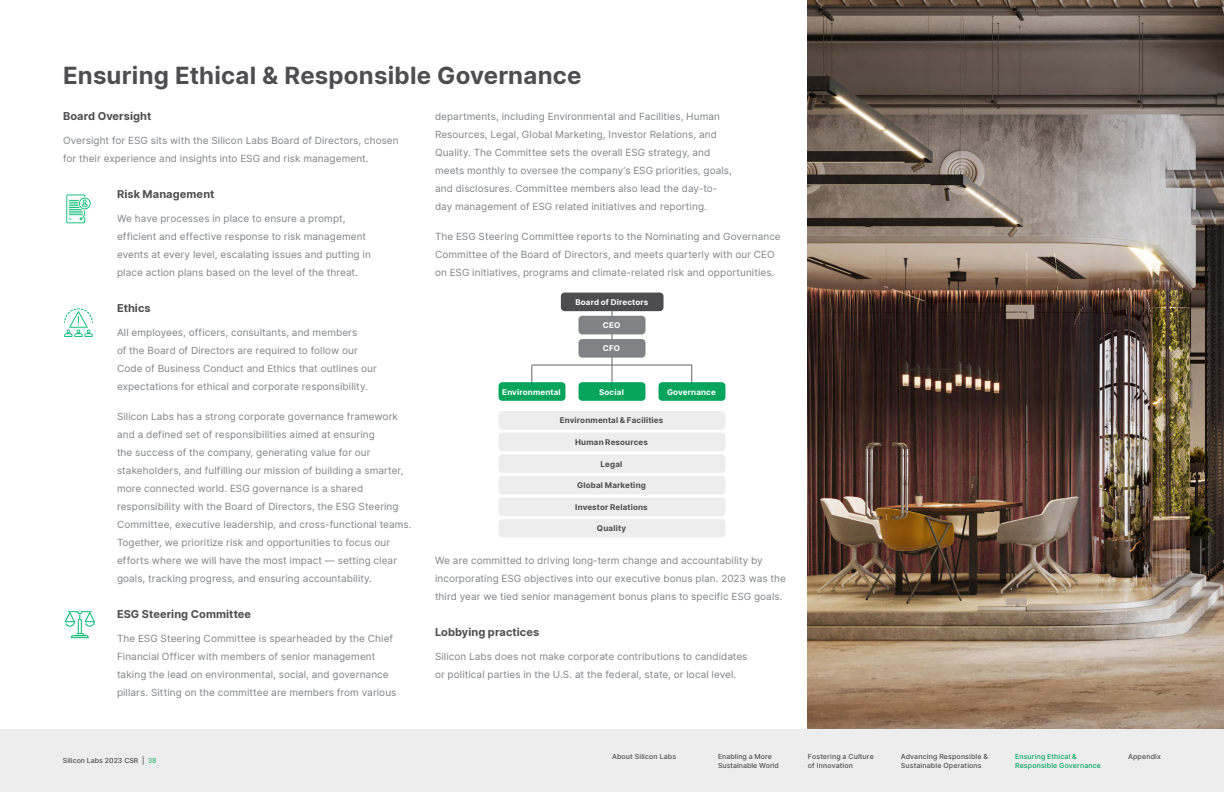
<style>
.page{position:relative;width:1224px;height:792px;background:#fff}
.page>*{position:absolute;margin:0;border:0;box-sizing:border-box;transform-origin:0 0}
.t1{font:700 24px "Inter";letter-spacing:.01em;color:#4e4e50}
.t2{font:700 11px "Inter";letter-spacing:.005em;color:#4e4e50}
.t3{font:10px/18px "Inter";letter-spacing:.01em;color:#808285}
.t4{font:700 8px "Inter";letter-spacing:.02em;color:#4e4e50}
.t5{font:700 8px "Inter";letter-spacing:.02em;color:#fff}
.t6{font:500 7px/9px "Inter";letter-spacing:.02em;color:#4e4e50}
.t7{font:500 7px/9px "Inter";color:#4e4e50}
.t8{font:500 7px "Inter";letter-spacing:.02em;color:#07a55c}
.s1{color:#39b77d}
</style>
<div class="page">
<svg style="left:66px;top:195px;width:25px;height:28px"></svg>
<svg style="left:64px;top:308px;width:29px;height:29px"></svg>
<svg style="left:65px;top:610px;width:30px;height:28px"></svg>
<svg style="left:692px;top:365px;width:1px;height:17px"></svg>
<hr style="left:612px;top:311px;width:1px;height:79px;background:#636466">
<div style="left:579px;top:316px;width:66px;height:18px;background:#808285;border-radius:4px"></div>
<div style="left:579px;top:339px;width:66px;height:19px;background:#808285;border-radius:4px"></div>
<div style="left:579px;top:382px;width:66px;height:19px;background:#07a55c;border-radius:4px"></div>
<div style="left:659px;top:382px;width:66px;height:19px;background:#07a55c;border-radius:4px"></div>
<svg style="left:532px;top:366px;width:1px;height:16px"></svg>
<div style="left:499px;top:382px;width:66px;height:19px;background:#07a55c;border-radius:4px"></div>
<div style="left:561px;top:293px;width:103px;height:18px;background:#4d4d4f;border-radius:4px"></div>
<div style="left:499px;top:411px;width:226px;height:19px;background:#ededed;border-radius:4px"></div>
<div style="left:499px;top:476px;width:226px;height:18px;background:#ededed;border-radius:4px"></div>
<div style="left:499px;top:433px;width:226px;height:18px;background:#ededed;border-radius:4px"></div>
<div style="left:499px;top:498px;width:226px;height:18px;background:#ededed;border-radius:4px"></div>
<div style="left:499px;top:454px;width:226px;height:19px;background:#ededed;border-radius:4px"></div>
<div style="left:499px;top:519px;width:226px;height:19px;background:#ededed;border-radius:4px"></div>
<hr style="left:532px;top:365px;width:160px;height:1px;background:#636466">
<img style="left:807px;top:0;width:417px;height:729px">
<div style="left:0;top:729px;width:1224px;height:63px;background:#ededed"></div>
<h1 class="t1" style="left:63px;top:57px;width:520px">Ensuring Ethical &amp; Responsible Governance</h1>
<p class="t3" style="left:435px;top:107px;width:299px">departments, including Environmental and Facilities, Human Resources, Legal, Global Marketing, Investor Relations, and Quality. The Committee sets the overall ESG strategy, and meets monthly to oversee the company’s ESG priorities, goals, and disclosures. Committee members also lead the day-to&shy;day management of ESG related initiatives and reporting.</p>
<p class="t3" style="left:435px;top:227px;width:347px">The ESG Steering Committee reports to the Nominating and Governance<br>Committee of the Board of Directors, and meets quarterly with our CEO on ESG initiatives, programs and climate-related risk and opportunities.</p>
<p class="t2" style="left:63px;top:108px;width:90px">Board Oversight</p>
<p class="t3" style="left:63px;top:131px;width:337px">Oversight for ESG sits with the Silicon Labs Board of Directors, chosen for their experience and insights into ESG and risk management.</p>
<p class="t2" style="left:117px;top:186px;width:99px">Risk Management</p>
<p class="t3" style="left:117px;top:209px;width:255px">We have processes in place to ensure a prompt, efficient and effective response to risk management events at every level, escalating issues and putting in place action plans based on the level of the threat.</p>
<p class="t2" style="left:117px;top:300px;width:35px">Ethics</p>
<p class="t3" style="left:117px;top:323px;width:261px">All employees, officers, consultants, and members<br>of the Board of Directors are required to follow our Code of Business Conduct and Ethics that outlines our expectations for ethical and corporate responsibility.</p>
<p class="t3" style="left:117px;top:407px;width:296px">Silicon Labs has a strong corporate governance framework and a defined set of responsibilities aimed at ensuring<br>the success of the company, generating value for our stakeholders, and fulfilling our mission of building a smarter, more connected world. ESG governance is a shared responsibility with the Board of Directors, the ESG Steering Committee, executive leadership, and cross-functional teams.<br>Together, we prioritize risk and opportunities to focus our efforts where we will have the most impact — setting clear goals, tracking progress, and ensuring accountability.</p>
<p class="t2" style="left:117px;top:606px;width:136px">ESG Steering Committee</p>
<p class="t3" style="left:117px;top:629px;width:281px">The ESG Steering Committee is spearheaded by the Chief Financial Officer with members of senior management taking the lead on environmental, social, and governance pillars. Sitting on the committee are members from various</p>
<p class="t5" style="left:575px;top:296px;width:74px">Board of Directors</p>
<p class="t5" style="left:603px;top:319px;width:19px">CEO</p>
<p class="t5" style="left:603px;top:342px;width:19px">CFO</p>
<p class="t5" style="left:502px;top:386px;width:60px">Environmental</p>
<p class="t5" style="left:599px;top:386px;width:26px">Social</p>
<p class="t5" style="left:667px;top:386px;width:50px">Governance</p>
<p class="t4" style="left:560px;top:414px;width:105px">Environmental &amp; Facilities</p>
<p class="t4" style="left:575px;top:436px;width:75px">Human Resources</p>
<p class="t4" style="left:601px;top:458px;width:23px">Legal</p>
<p class="t4" style="left:577px;top:479px;width:70px">Global Marketing</p>
<p class="t4" style="left:575px;top:501px;width:74px">Investor Relations</p>
<p class="t4" style="left:597px;top:523px;width:31px">Quality</p>
<p class="t3" style="left:435px;top:551px;width:352px">We are committed to driving long-term change and accountability by incorporating ESG objectives into our executive bonus plan. 2023 was the third year we tied senior management bonus plans to specific ESG goals.</p>
<p class="t2" style="left:435px;top:624px;width:106px">Lobbying practices</p>
<p class="t3" style="left:435px;top:647px;width:314px">Silicon Labs does not make corporate contributions to candidates or political parties in the U.S. at the federal, state, or local level.</p>
<p class="t7" style="left:63px;top:756px;width:95px">Silicon Labs 2023 CSR | <span class="s1">38</span></p>
<p class="t6" style="left:612px;top:752px;width:66px">About Silicon Labs</p>
<p class="t7" style="left:718px;top:752px;width:62px">Enabling a More<br>Sustainable World</p>
<p class="t6" style="left:808px;top:752px;width:67px">Fostering a Culture of Innovation</p>
<p class="t6" style="left:901px;top:752px;width:89px">Advancing Responsible &amp;<br>Sustainable Operations</p>
<p class="t8" style="left:1015px;top:751px;width:63px">Ensuring Ethical &amp;</p>
<p class="t6" style="left:1128px;top:752px;width:34px">Appendix</p>
<p class="t8" style="left:1015px;top:760px;width:87px">Responsible Governance</p>
</div>
